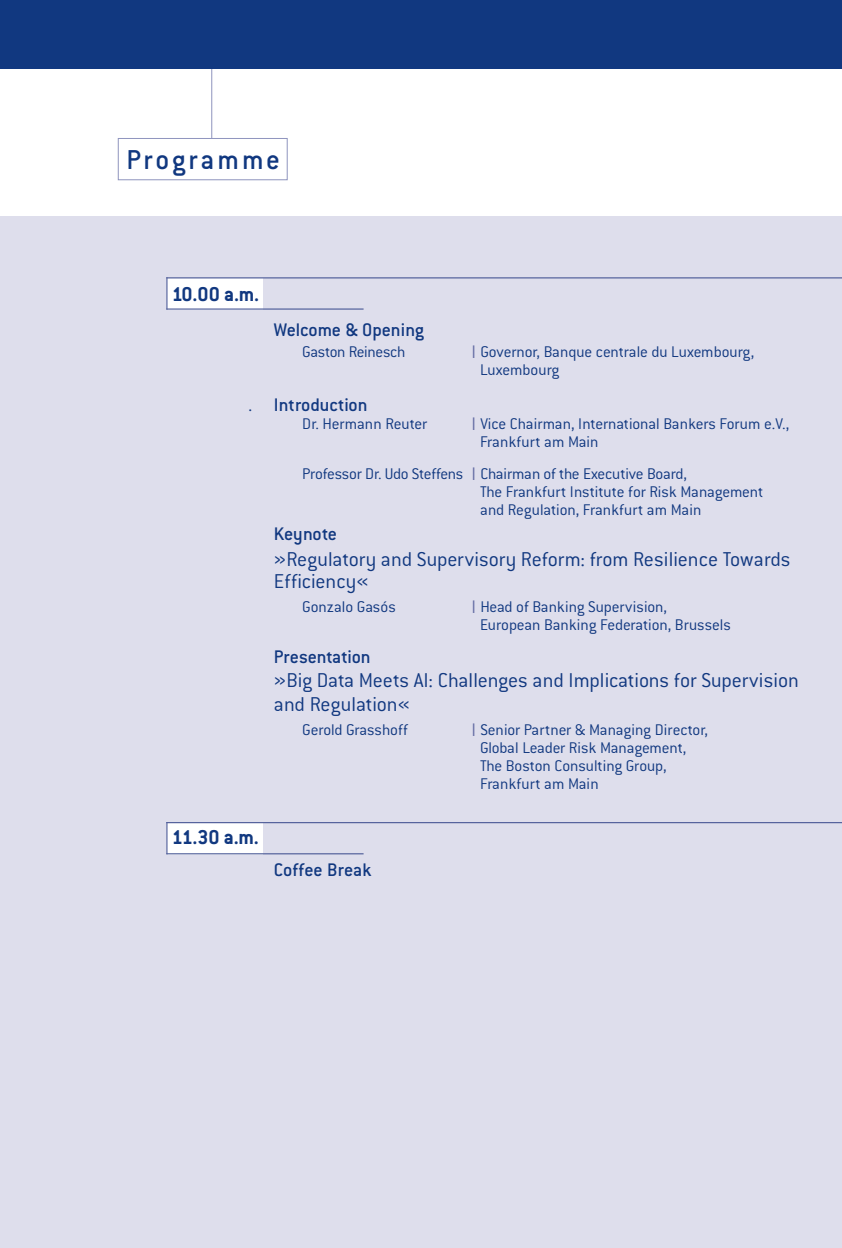
<style>
.page{position:relative;width:842px;height:1248px;background:#fff}
.page>*{position:absolute;margin:0;border:0;box-sizing:border-box;transform-origin:0 0}
.t1{font:500 30px "Conduit ITC";letter-spacing:.09em;color:#113880}
.t2{font:300 22px/22px "Conduit ITC";letter-spacing:-.005em;color:#113880}
.t3{font:700 22px "Conduit ITC";letter-spacing:-.025em;color:#113880}
.t4{font:500 20px "Conduit ITC";letter-spacing:-.005em;color:#113880}
.t5{font:300 17px/18px "Conduit ITC";letter-spacing:-.005em;color:#113880}
.s1{font-size:20px;color:#676fa5}
.s2{font-size:17px}
</style>
<div class="page">
<div style="left:0;top:216px;width:842px;height:1031px;background:#dedeec"></div>
<div style="left:118px;top:138px;width:170px;height:42px;border:1px solid #8f94be"></div>
<hr style="left:211px;top:0;width:1px;height:138px;background:#8f94be">
<div style="left:0;top:0;width:842px;height:68px;background:#113880"></div>
<div style="left:167px;top:278px;width:96px;height:31px;background:#fff"></div>
<hr style="left:166px;top:277px;width:676px;height:1px;background:#52609b">
<hr style="left:166px;top:277px;width:1px;height:32px;background:#52609b">
<hr style="left:166px;top:308px;width:198px;height:1px;background:#52609b">
<div style="left:167px;top:823px;width:96px;height:31px;background:#fff"></div>
<hr style="left:166px;top:822px;width:676px;height:1px;background:#52609b">
<hr style="left:166px;top:822px;width:1px;height:32px;background:#52609b">
<hr style="left:166px;top:853px;width:198px;height:1px;background:#52609b">
<h1 class="t1" style="left:126px;top:150px;width:155px">Programme</h1>
<p class="t3" style="left:172px;top:287px;width:89px">10.00 a.m.</p>
<p class="t4" style="left:274px;top:323px;width:152px">Welcome &amp; Opening</p>
<p class="t5" style="left:302px;top:344px;width:105px">Gaston Reinesch</p>
<p class="t5" style="left:480px;top:344px;width:276px;text-indent:-9px"><span class="s1">I</span> Governor, Banque centrale du Luxembourg,<br>Luxembourg</p>
<p class="t4" style="left:248px;top:398px;width:121px"><span class="s2">.</span> Introduction</p>
<p class="t5" style="left:302px;top:417px;width:127px">Dr. Hermann Reuter</p>
<p class="t5" style="left:480px;top:417px;width:311px;text-indent:-9px"><span class="s1">I</span> Vice Chairman, International Bankers Forum e.V.,<br>Frankfurt am Main</p>
<p class="t5" style="left:480px;top:466px;width:285px;text-indent:-178px">Professor Dr. Udo Steffens <span class="s1">I</span> Chairman of the Executive Board,<br>The Frankfurt Institute for Risk Management and Regulation, Frankfurt am Main</p>
<p class="t4" style="left:274px;top:527px;width:65px">Keynote</p>
<p class="t2" style="left:274px;top:551px;width:518px">»Regulatory and Supervisory Reform: from Resilience Towards<br>Efficiency«</p>
<p class="t5" style="left:302px;top:599px;width:95px">Gonzalo Gasós</p>
<p class="t5" style="left:480px;top:599px;width:252px;text-indent:-9px"><span class="s1">I</span> Head of Banking Supervision,<br>European Banking Federation, Brussels</p>
<p class="t4" style="left:274px;top:650px;width:98px">Presentation</p>
<p class="t2" style="left:274px;top:671px;width:526px;line-height:24px">»Big Data Meets Al: Challenges and Implications for Supervision and Regulation«</p>
<p class="t5" style="left:302px;top:722px;width:107px">Gerold Grasshoff</p>
<p class="t5" style="left:480px;top:722px;width:229px;text-indent:-9px"><span class="s1">I</span> Senior Partner &amp; Managing Director,<br>Global Leader Risk Management,<br>The Boston Consulting Group,<br>Frankfurt am Main</p>
<p class="t3" style="left:172px;top:830px;width:89px">11.30 a.m.</p>
<p class="t4" style="left:274px;top:863px;width:99px">Coffee Break</p>
</div>
